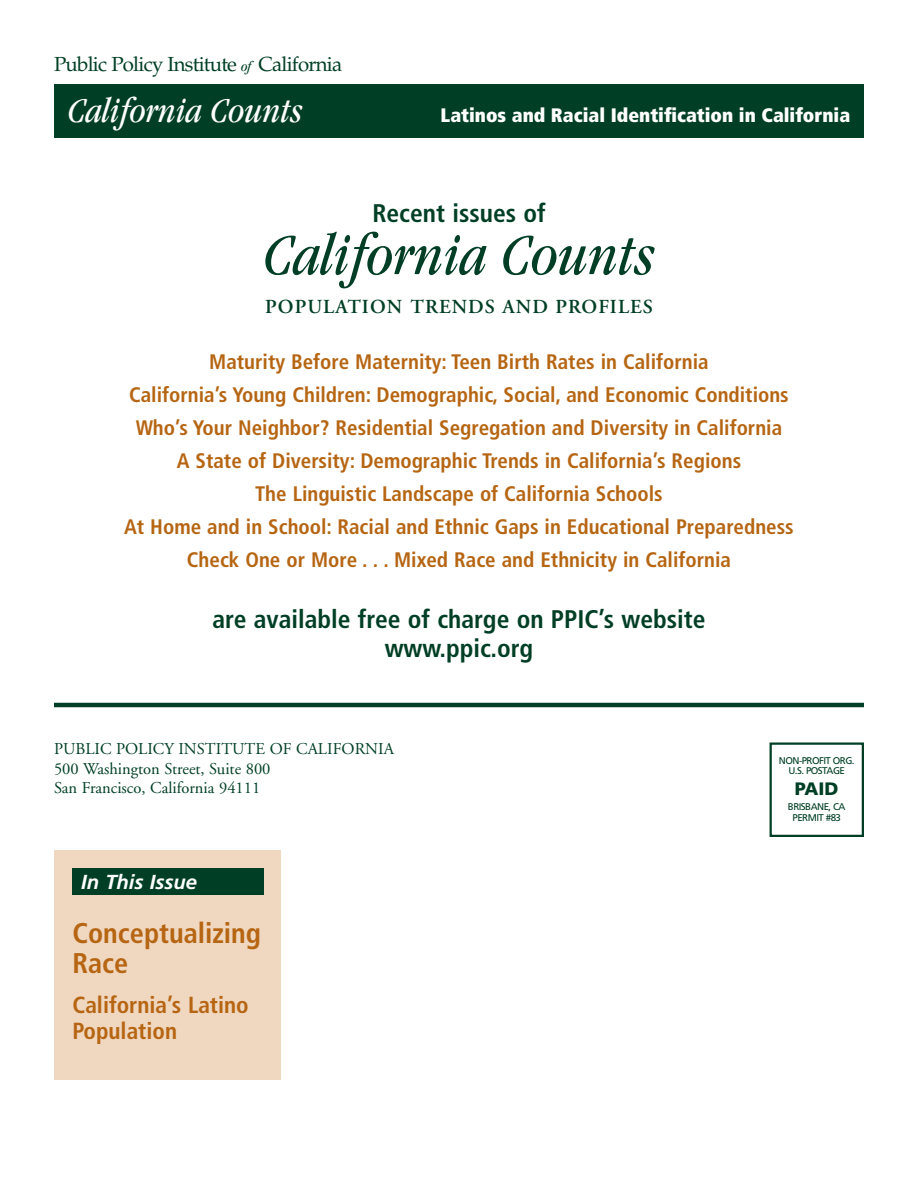
<style>
.page{position:relative;width:918px;height:1188px;background:#fff}
.page>*{position:absolute;margin:0;border:0;box-sizing:border-box;transform-origin:0 0}
.t1{font:italic condensed 60px "Garamond";color:#003f25}
.t2{font:italic condensed 36px "Garamond";color:#fff}
.t3{font:700 condensed 28.5px/30px "Frutiger";color:#b66512}
.t4{font:700 condensed 25.5px/28.5px "Frutiger";color:#003f25;text-align:center}
.t5{font:700 condensed 23.25px/25.5px "Frutiger";color:#b66512}
.t6{font:700 condensed 21px/33px "Frutiger";color:#b66512;text-align:center}
.t7{font:20.4px "Palatino";letter-spacing:-.035em;color:#003f25}
.t8{font:italic 700 20.25px "Frutiger";color:#fff}
.t9{font:600 19.8px "Adobe Garamond";letter-spacing:.05em;color:#003f25}
.t10{font:900 condensed 19.5px "Frutiger";color:#fff}
.t11{font:900 18px "Frutiger";color:#003f25}
.t12{font:16.5px/19.5px "Adobe Garamond";color:#003f25}
.t13{font:9.75px/10.5px "Frutiger";letter-spacing:-.055em;color:#003f25;text-align:center}
.s1{font-family:"Garamond";font-style:italic;font-stretch:condensed;font-size:14.4px}
</style>
<div class="page">
<div style="left:54px;top:84px;width:810px;height:54px;background:#003f25"></div>
<div style="left:770px;top:742px;width:94px;height:95px;border:2px solid #003f25"></div>
<div style="left:54px;top:850px;width:227px;height:230px;background:#f0d7c0"></div>
<div style="left:72px;top:868px;width:191px;height:28px;background:#003f25"></div>
<hr style="left:54px;top:703px;width:810px;height:4px;background:#003f25">
<p class="t7" style="left:54px;top:56px;width:290px">Public Policy Institute <span class="s1">of</span> California</p>
<h2 class="t2" style="left:68px;top:96px;width:236px">California Counts</h2>
<p class="t10" style="left:441px;top:107px;width:411px">Latinos and Racial Identification in California</p>
<p class="t4" style="left:372px;top:200px;width:175px">Recent issues of</p>
<h1 class="t1" style="left:263px;top:231px;width:393px">California Counts</h1>
<p class="t9" style="left:265px;top:299px;width:389px">POPULATION TRENDS AND PROFILES</p>
<p class="t6" style="left:124px;top:346px;width:671px">Maturity Before Maternity: Teen Birth Rates in California<br>California’s Young Children: Demographic, Social, and Economic Conditions Who’s Your Neighbor? Residential Segregation and Diversity in California<br>A State of Diversity: Demographic Trends in California’s Regions<br>The Linguistic Landscape of California Schools<br>At Home and in School: Racial and Ethnic Gaps in Educational Preparedness Check One or More . . . Mixed Race and Ethnicity in California</p>
<p class="t4" style="left:212px;top:607px;width:495px">are available free of charge on PPIC’s website www.ppic.org</p>
<p class="t12" style="left:54px;top:741px;width:342px">PUBLIC POLICY INSTITUTE OF CALIFORNIA<br>500 Washington Street, Suite 800<br>San Francisco, California 94111</p>
<p class="t8" style="left:81px;top:874px;width:117px">In This Issue</p>
<h3 class="t3" style="left:72px;top:920px;width:190px">Conceptualizing<br>Race</h3>
<p class="t5" style="left:72px;top:994px;width:178px">California’s Latino<br>Population</p>
<p class="t13" style="left:779px;top:756px;width:77px">NON-PROFIT ORG.<br>U.S. POSTAGE</p>
<p class="t11" style="left:795px;top:782px;width:45px">PAID</p>
<p class="t13" style="left:788px;top:802px;width:59px">BRISBANE, CA<br>PERMIT #83</p>
</div>
